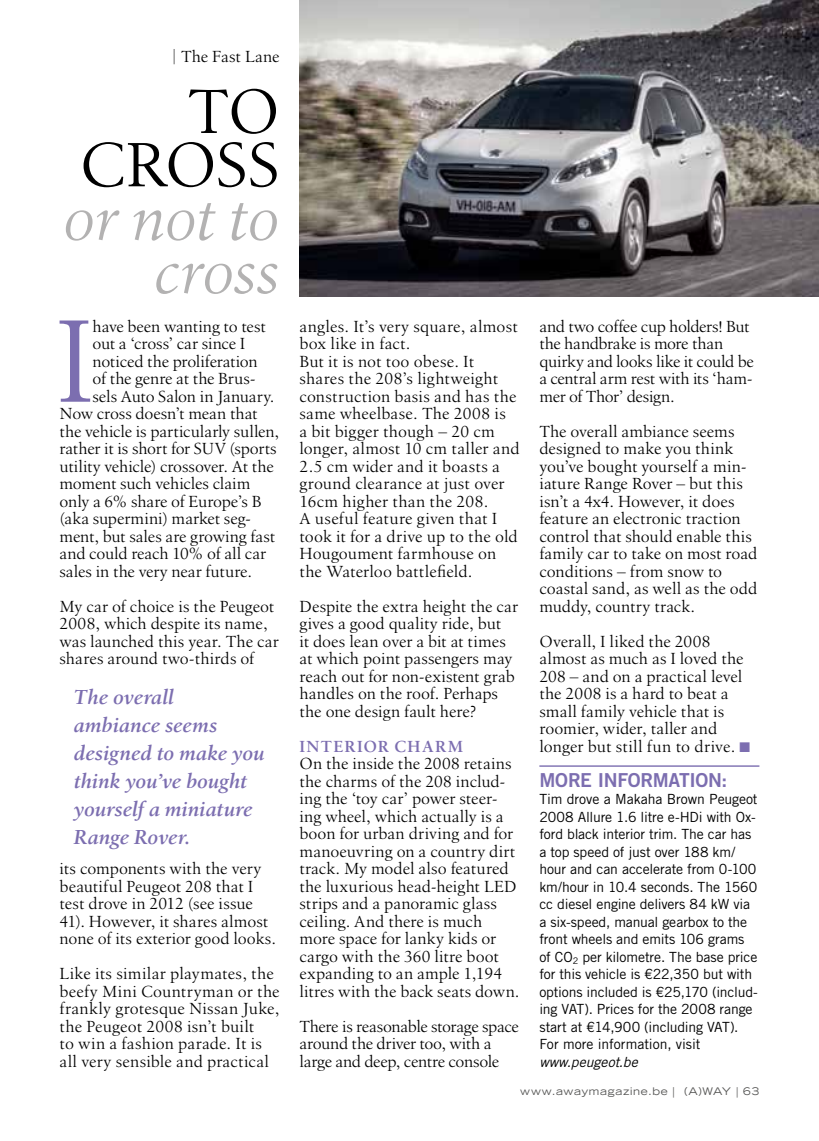
<style>
.page{position:relative;width:819px;height:1141px;background:#fff}
.page>*{position:absolute;margin:0;border:0;box-sizing:border-box;transform-origin:0 0}
.t1{font:121.45px "Birka";color:#7c6eb0}
.t2{font:italic 64.58px/53.4px "Birka";letter-spacing:-.01em;color:#b3b2b2;text-align:right}
.t3{font:64.58px/53.4px "Birka";color:#000}
.t4{font:italic 600 21px/28px "Birka";color:#7c6eb0}
.t5{font:19.25px "Trade Gothic LT Bold Two";color:#7c6eb0}
.t6{font:16.62px/17.5px "Birka";letter-spacing:.01em;color:#000}
.t7{font:16.62px/17.5px "Birka";letter-spacing:-.015em;color:#000}
.t8{font:16.62px "Birka";letter-spacing:-.01em;color:#000}
.t9{font:600 16.62px "Birka";letter-spacing:.08em;color:#7c6eb0}
.t10{font:14px/17.5px "Trade Gothic LT";letter-spacing:-.01em;color:#000}
.t11{font:italic 14px "Trade Gothic LT";color:#000}
.t12{font:expanded 10.5px "Trade Gothic LT";letter-spacing:.06em;color:#575756}
.s1{color:#7c6eb0}
</style>
<div class="page">
<img style="left:299px;top:0;width:520px;height:297px">
<hr style="left:539px;top:765px;width:220px;height:2px;background:#7c6eb0">
<p class="t6" style="left:171px;top:48px;width:110px">| The Fast Lane</p>
<h2 class="t3" style="left:80px;top:85px;width:201px;text-indent:108px">To cross</h2>
<h2 class="t2" style="left:63px;top:192px;width:218px">or not to cross</h2>
<h1 class="t1" style="left:55px;top:292px;width:40px">I</h1>
<p class="t6" style="left:92px;top:317px;width:175px">have been wanting to test</p>
<p class="t6" style="left:92px;top:335px;width:154px">out a ‘cross’ car since I</p>
<p class="t8" style="left:92px;top:352px;width:167px">noticed the proliferation</p>
<p class="t6" style="left:92px;top:370px;width:164px">of the genre at the Brus-</p>
<p class="t6" style="left:92px;top:387px;width:183px">sels Auto Salon in January.</p>
<p class="t6" style="left:60px;top:405px;width:199px">Now cross doesn’t mean that</p>
<p class="t6" style="left:60px;top:422px;width:221px">the vehicle is particularly sullen,</p>
<p class="t6" style="left:60px;top:440px;width:219px">rather it is short for SUV (sports</p>
<p class="t6" style="left:60px;top:457px;width:216px">utility vehicle) crossover. At the</p>
<p class="t6" style="left:60px;top:475px;width:192px">moment such vehicles claim</p>
<p class="t6" style="left:60px;top:492px;width:203px">only a 6% share of Europe’s B</p>
<p class="t6" style="left:60px;top:510px;width:193px">(aka supermini) market seg-</p>
<p class="t6" style="left:60px;top:527px;width:217px">ment, but sales are growing fast</p>
<p class="t6" style="left:60px;top:545px;width:208px">and could reach 10% of all car</p>
<p class="t6" style="left:60px;top:562px;width:194px">sales in the very near future.</p>
<p class="t6" style="left:60px;top:597px;width:221px">My car of choice is the Peugeot<br>2008, which despite its name, was launched this year. The car shares around two-thirds of</p>
<p class="t4" style="left:74px;top:683px;width:192px">The overall ambiance seems designed to make you think you’ve bought yourself a miniature<br>Range Rover.</p>
<p class="t6" style="left:60px;top:860px;width:218px">its components with the very beautiful Peugeot 208 that I test drove in 2012 (see issue<br>41). However, it shares almost none of its exterior good looks.</p>
<p class="t6" style="left:60px;top:965px;width:221px">Like its similar playmates, the beefy Mini Countryman or the frankly grotesque Nissan Juke, the Peugeot 2008 isn’t built<br>to win a fashion parade. It is all very sensible and practical</p>
<p class="t7" style="left:539px;top:317px;width:216px">and two coffee cup holders! But the handbrake is more than quirky and looks like it could be a central arm rest with its ‘ham&shy;mer of Thor’ design.</p>
<p class="t6" style="left:539px;top:422px;width:219px">The overall ambiance seems designed to make you think you’ve bought yourself a min&shy;iature Range Rover – but this isn’t a 4x4. However, it does feature an electronic traction control that should enable this family car to take on most road conditions – from snow to coastal sand, as well as the odd muddy, country track.</p>
<p class="t6" style="left:539px;top:632px;width:212px">Overall, I liked the 2008 almost as much as I loved the<br>208 – and on a practical level the 2008 is a hard to beat a small family vehicle that is roomier, wider, taller and longer but still fun to drive. <span class="s1">■</span></p>
<p class="t5" style="left:539px;top:768px;width:29px">MORE</p>
<p class="t5" style="left:598px;top:768px;width:12px">INFOR</p>
<p class="t5" style="left:652px;top:768px;width:28px">MATION</p>
<p class="t5" style="left:721px;top:768px;width:7px">:</p>
<p class="t10" style="left:539px;top:790px;width:220px">Tim drove a Makaha Brown Peugeot 2008 Allure 1.6 litre e-HDi with Ox&shy;ford black interior trim. The car has a top speed of just over 188 km/ hour and can accelerate from 0-100 km/hour in 10.4 seconds. The 1560 cc diesel engine delivers 84 kW via a six-speed, manual gearbox to the front wheels and emits 106 grams of CO<sub>2</sub> per kilometre. The base price for this vehicle is €22,350 but with options included is €25,170 (includ&shy;ing VAT). Prices for the 2008 range start at €14,900 (including VAT).<br>For more information, visit</p>
<p class="t11" style="left:539px;top:1053px;width:100px">www.peugeot.be</p>
<p class="t12" style="left:520px;top:1084px;width:241px">www.awaymagazine.be | (A)WAY | 63</p>
<p class="t6" style="left:299px;top:318px;width:221px">angles. It’s very square, almost box like in fact.<br>But it is not too obese. It shares the 208’s lightweight construction basis and has the same wheelbase. The 2008 is<br>a bit bigger though – 20 cm longer, almost 10 cm taller and<br>2.5 cm wider and it boasts a ground clearance at just over<br>16cm higher than the 208.<br>A useful feature given that I took it for a drive up to the old<br>Hougoument farmhouse on the Waterloo battlefield.</p>
<p class="t6" style="left:299px;top:598px;width:220px">Despite the extra height the car gives a good quality ride, but<br>it does lean over a bit at times at which point passengers may reach out for non-existent grab handles on the roof. Perhaps the one design fault here?</p>
<p class="t9" style="left:299px;top:737px;width:165px">INTERIOR CHARM</p>
<p class="t6" style="left:299px;top:755px;width:221px">On the inside the 2008 retains the charms of the 208 includ&shy;ing the ‘toy car’ power steer&shy;ing wheel, which actually is a boon for urban driving and for manoeuvring on a country dirt track. My model also featured the luxurious head-height LED strips and a panoramic glass ceiling. And there is much more space for lanky kids or cargo with the 360 litre boot expanding to an ample 1,194 litres with the back seats down.</p>
<p class="t7" style="left:299px;top:1018px;width:221px">There is reasonable storage space around the driver too, with a large and deep, centre console</p>
</div>
